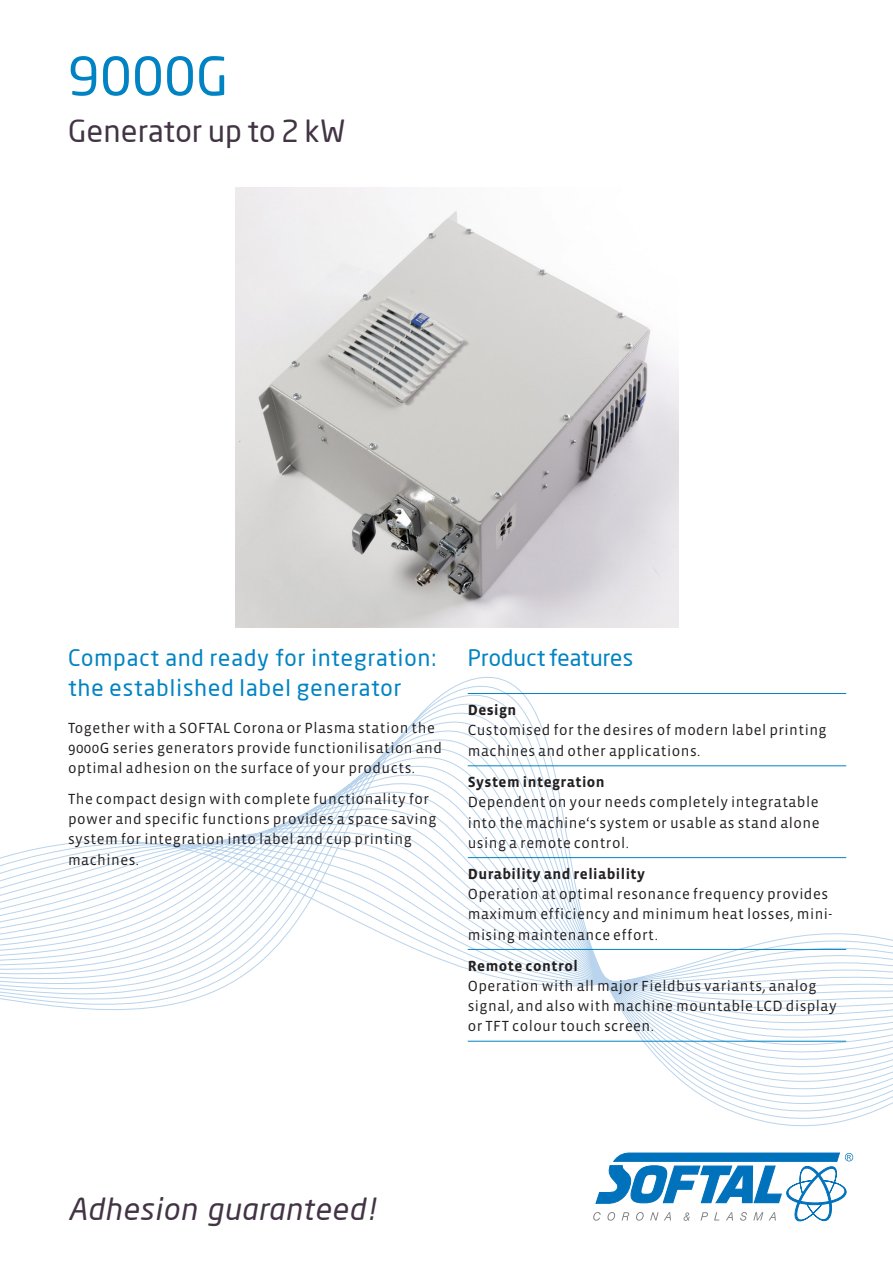
<style>
.page{position:relative;width:893px;height:1263px;background:#fff}
.page>*{position:absolute;margin:0;border:0;box-sizing:border-box;transform-origin:0 0}
.t1{font:52.5px "Neo Sans Pro";letter-spacing:.005em;color:#0083c3}
.t2{font:italic 30px "Neo Sans Pro";letter-spacing:.03em;color:#423444}
.t3{font:30px "Neo Sans Pro";letter-spacing:.02em;color:#423444}
.t4{font:22.5px/30px "Neo Sans Pro";letter-spacing:.045em;color:#0083c3}
.t5{font:22.5px "Neo Sans Pro";letter-spacing:.01em;color:#0083c3}
.t6{font:15px/20.2px "Vista Sans OTCE";letter-spacing:.03em;color:#231f20}
.t7{font:700 15px "Vista Sans OTCE";letter-spacing:.03em;color:#231f20}
.t8{font:11.55px "Arial";color:#bfbfbf}
</style>
<div class="page">
<svg style="left:593px;top:1172px;width:254px;height:50px"></svg>
<svg style="left:0;top:677px;width:893px;height:495px"></svg>
<img style="left:236px;top:187px;width:442px;height:440px">
<hr style="left:468px;top:693px;width:378px;height:1px;background:#0083c3">
<hr style="left:468px;top:765px;width:378px;height:1px;background:#0083c3">
<hr style="left:468px;top:857px;width:378px;height:1px;background:#0083c3">
<hr style="left:468px;top:949px;width:378px;height:1px;background:#0083c3">
<hr style="left:468px;top:1041px;width:378px;height:1px;background:#0083c3">
<h1 class="t1" style="left:68px;top:44px;width:162px">9000G</h1>
<h2 class="t3" style="left:68px;top:112px;width:279px">Generator up to 2 kW</h2>
<h3 class="t4" style="left:68px;top:642px;width:370px">Compact and ready for integration: the established label generator</h3>
<p class="t6" style="left:68px;top:718px;width:376px">Together with a SOFTAL Corona or Plasma station the<br>9000G series generators provide functionilisation and optimal adhesion on the surface of your products.</p>
<p class="t6" style="left:68px;top:789px;width:370px">The compact design with complete functionality for power and specific functions provides a space saving system for integration into label and cup printing machines.</p>
<h3 class="t5" style="left:468px;top:644px;width:167px">Product features</h3>
<p class="t7" style="left:468px;top:702px;width:50px">Design</p>
<p class="t6" style="left:468px;top:720px;width:360px">Customised for the desires of modern label printing machines and other applications.</p>
<p class="t7" style="left:468px;top:774px;width:138px">System integration</p>
<p class="t6" style="left:468px;top:792px;width:353px;text-align:justify">Dependent on your needs completely integratable into the machine‘s system or usable as stand alone using a remote control.</p>
<p class="t7" style="left:468px;top:866px;width:179px">Durability and reliability</p>
<p class="t6" style="left:468px;top:884px;width:366px">Operation at optimal resonance frequency provides maximum efficiency and minimum heat losses, mini&shy;mising maintenance effort.</p>
<p class="t7" style="left:468px;top:958px;width:112px">Remote control</p>
<p class="t6" style="left:468px;top:976px;width:370px">Operation with all major Fieldbus variants, analog signal, and also with machine mountable LCD display or TFT colour touch screen.</p>
<h2 class="t2" style="left:68px;top:1191px;width:308px">Adhesion guaranteed!</h2>
<p class="t8" style="left:845px;top:1149px;width:10px">®</p>
</div>
